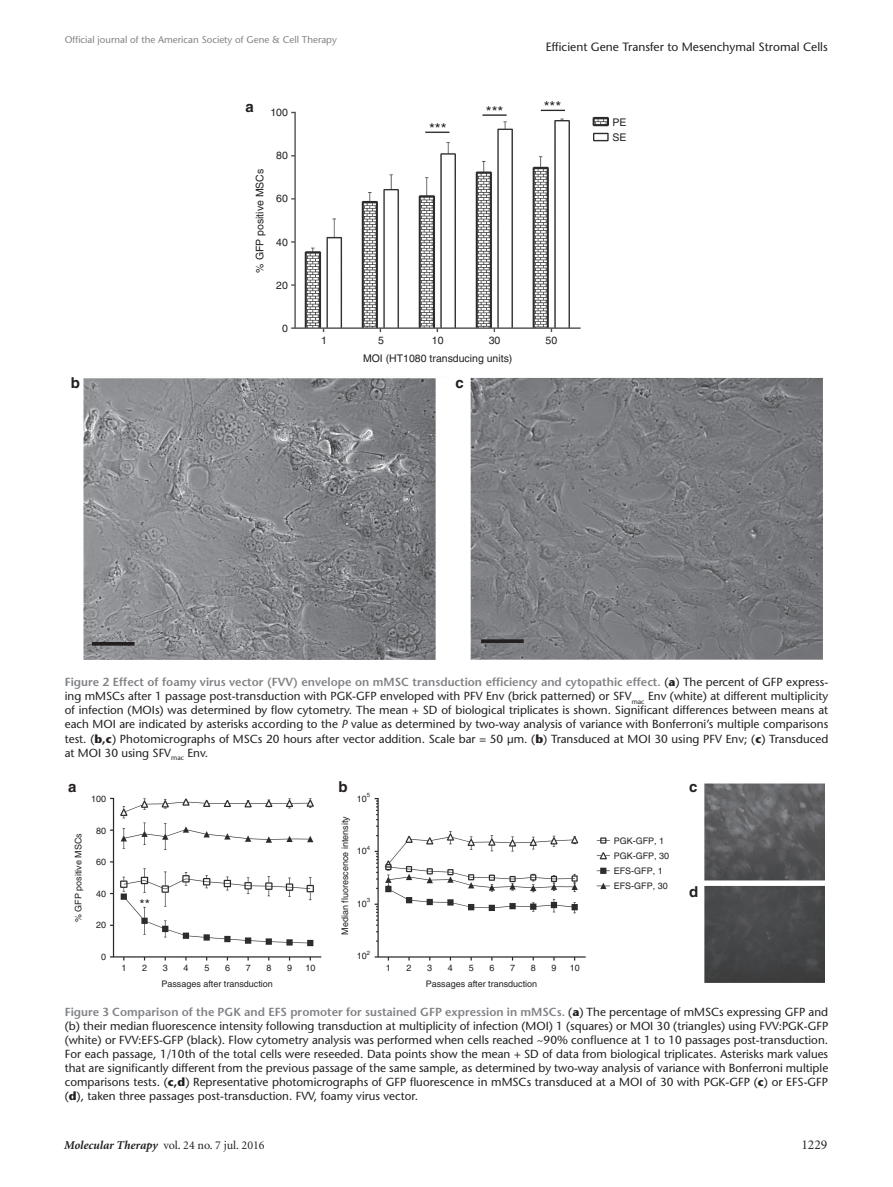
<style>
.page{position:relative;width:893px;height:1187px;background:#fff}
.page>*{position:absolute;margin:0;border:0;box-sizing:border-box;transform-origin:0 0}
.t1{font:15px "Helvetica";color:#231f20}
.t2{font:700 15px "Helvetica";color:#231f20}
.t3{font:13.5px "Minion";color:#231f20}
.t4{font:13.5px "Helvetica";color:#231f20}
.t5{font:12px "Stone Sans";color:#231f20}
.t6{font:12px "Minion";color:#231f20}
.t7{font:11.7px/14.1px "Stone Sans";color:#231f20;text-align:justify}
.t8{font:600 11.7px "ITC Stone Sans";color:#808285}
.t9{font:10.5px/17.5px "Helvetica";color:#231f20;text-align:center}
.t10{font:9.75px "Stone Sans";color:#808285}
.t11{font:9px/14.9px "Helvetica";color:#231f20}
.t12{font:6px "Helvetica";color:#231f20}
.s1{font-family:"Stone Sans";font-weight:400;color:#231f20}
.s2{font-family:"Stone Sans";font-weight:700;color:#231f20}
.s3{font-style:italic}
.s4{font-weight:700}
.s5{font-weight:700;font-style:italic}
</style>
<div class="page">
<img style="left:83px;top:109px;width:739px;height:550px">
<img style="left:110px;top:783px;width:715px;height:200px">
<p class="t10" style="left:65px;top:34px;width:274px">Official journal of the American Society of Gene &amp; Cell Therapy</p>
<p class="t2" style="left:246px;top:98px;width:10px">a</p>
<p class="t9" style="left:270px;top:104px;width:19px">100</p>
<p class="t9" style="left:251px;top:273px;width:105px;rotate:-90deg">% GFP positive MSCs</p>
<p class="t9" style="left:276px;top:147px;width:13px">80</p>
<p class="t9" style="left:276px;top:190px;width:13px">60</p>
<p class="t9" style="left:276px;top:233px;width:13px">40</p>
<p class="t9" style="left:276px;top:276px;width:13px">20</p>
<p class="t9" style="left:282px;top:319px;width:7px">0</p>
<p class="t1" style="left:429px;top:120px;width:19px">***</p>
<p class="t1" style="left:486px;top:103px;width:19px">***</p>
<p class="t5" style="left:546px;top:39px;width:283px">Efficient Gene Transfer to Mesenchymal Stromal Cells</p>
<p class="t1" style="left:544px;top:98px;width:19px">***</p>
<p class="t9" style="left:613px;top:115px;width:16px;line-height:15.3px;text-align:left">PE<br>SE</p>
<p class="t9" style="left:489px;top:331px;width:13px">30</p>
<p class="t9" style="left:546px;top:331px;width:13px">50</p>
<p class="t9" style="left:321px;top:331px;width:7px">1</p>
<p class="t9" style="left:378px;top:331px;width:7px">5</p>
<p class="t9" style="left:363px;top:331px;width:151px">10<br>MOI (HT1080 transducing units)</p>
<p class="t2" style="left:71px;top:373px;width:11px">b</p>
<p class="t2" style="left:455px;top:373px;width:10px">c</p>
<p class="t8" style="left:65px;top:675px;width:765px">Figure 2 Effect of foamy virus vector (FVV) envelope on mMSC transduction efficiency and cytopathic effect. <span class="s1">(</span><span class="s2">a</span><span class="s1">) The percent of GFP express-</span></p>
<p class="t7" style="left:65px;top:689px;width:765px">ing mMSCs after 1 passage post-transduction with PGK-GFP enveloped with PFV Env (brick patterned) or SFV<sub>mac</sub> Env (white) at different multiplicity of infection (MOIs) was determined by flow cytometry. The mean + SD of biological triplicates is shown. Significant differences between means at each MOI are indicated by asterisks according to the <span class="s3">P</span> value as determined by two-way analysis of variance with Bonferroni’s multiple comparisons test. (<span class="s4">b,c</span>) Photomicrographs of MSCs 20 hours after vector addition. Scale bar = 50 µm. (<span class="s4">b</span>) Transduced at MOI 30 using PFV Env; (<span class="s4">c</span>) Transduced at MOI 30 using SFV<sub>mac</sub> Env.</p>
<p class="t2" style="left:68px;top:777px;width:10px">a</p>
<p class="t2" style="left:339px;top:777px;width:11px">b</p>
<p class="t2" style="left:689px;top:777px;width:10px">c</p>
<p class="t12" style="left:367px;top:791px;width:5px">5</p>
<p class="t11" style="left:357px;top:791px;width:12px">10</p>
<p class="t11" style="left:91px;top:791px;width:17px">100</p>
<p class="t11" style="left:71px;top:922px;width:91px;rotate:-90deg">% GFP positive MSCs</p>
<p class="t11" style="left:96px;top:823px;width:12px">80</p>
<p class="t11" style="left:96px;top:854px;width:12px">60</p>
<p class="t11" style="left:96px;top:885px;width:12px">40</p>
<p class="t11" style="left:96px;top:917px;width:12px">20</p>
<p class="t11" style="left:101px;top:948px;width:7px">0</p>
<p class="t4" style="left:139px;top:896px;width:12px">**</p>
<p class="t11" style="left:338px;top:934px;width:120px;rotate:-90deg">Median fluorescence intensity</p>
<p class="t12" style="left:367px;top:844px;width:5px">4</p>
<p class="t11" style="left:357px;top:843px;width:12px">10</p>
<p class="t12" style="left:367px;top:896px;width:5px">3</p>
<p class="t11" style="left:357px;top:896px;width:12px">10</p>
<p class="t12" style="left:367px;top:949px;width:5px">2</p>
<p class="t11" style="left:357px;top:948px;width:12px">10</p>
<p class="t11" style="left:510px;top:960px;width:7px">7</p>
<p class="t11" style="left:531px;top:960px;width:7px">8</p>
<p class="t11" style="left:551px;top:960px;width:7px">9</p>
<p class="t11" style="left:570px;top:960px;width:12px">10</p>
<p class="t11" style="left:246px;top:960px;width:7px">7</p>
<p class="t11" style="left:266px;top:960px;width:7px">8</p>
<p class="t11" style="left:287px;top:960px;width:7px">9</p>
<p class="t11" style="left:305px;top:960px;width:11px">10</p>
<p class="t11" style="left:386px;top:960px;width:7px">1</p>
<p class="t11" style="left:406px;top:960px;width:7px">2</p>
<p class="t11" style="left:427px;top:960px;width:7px">3</p>
<p class="t11" style="left:448px;top:960px;width:7px">4</p>
<p class="t11" style="left:469px;top:960px;width:7px">5</p>
<p class="t11" style="left:426px;top:959px;width:113px;line-height:15.8px;text-indent:64px">6<br>Passages after transduction</p>
<p class="t11" style="left:121px;top:960px;width:7px">1</p>
<p class="t11" style="left:142px;top:960px;width:7px">2</p>
<p class="t11" style="left:163px;top:960px;width:7px">3</p>
<p class="t11" style="left:184px;top:960px;width:7px">4</p>
<p class="t11" style="left:204px;top:960px;width:7px">5</p>
<p class="t11" style="left:161px;top:959px;width:113px;line-height:15.8px;text-indent:64px">6<br>Passages after transduction</p>
<p class="t11" style="left:614px;top:833px;width:57px">PGK-GFP, 1<br>PGK-GFP, 30<br>EFS-GFP, 1<br>EFS-GFP, 30</p>
<p class="t2" style="left:689px;top:882px;width:11px">d</p>
<p class="t8" style="left:65px;top:1004px;width:765px">Figure 3 Comparison of the PGK and EFS promoter for sustained GFP expression in mMSCs. <span class="s1">(</span><span class="s2">a</span><span class="s1">) The percentage of mMSCs expressing GFP and</span></p>
<p class="t7" style="left:65px;top:1018px;width:765px">(b) their median fluorescence intensity following transduction at multiplicity of infection (MOI) 1 (squares) or MOI 30 (triangles) using FVV:PGK-GFP (white) or FVV:EFS-GFP (black). Flow cytometry analysis was performed when cells reached ~90% confluence at 1 to 10 passages post-transduction.<br>For each passage, 1/10th of the total cells were reseeded. Data points show the mean + SD of data from biological triplicates. Asterisks mark values that are significantly different from the previous passage of the same sample, as determined by two-way analysis of variance with Bonferroni multiple comparisons tests. (<span class="s4">c,d</span>) Representative photomicrographs of GFP fluorescence in mMSCs transduced at a MOI of 30 with PGK-GFP (<span class="s4">c</span>) or EFS-GFP (<span class="s4">d</span>), taken three passages post-transduction. FVV, foamy virus vector.</p>
<p class="t6" style="left:64px;top:1139px;width:202px"><span class="s5">Molecular Therapy</span> vol. 24 no. 7 jul. 2016</p>
<p class="t3" style="left:801px;top:1138px;width:27px">1229</p>
</div>
